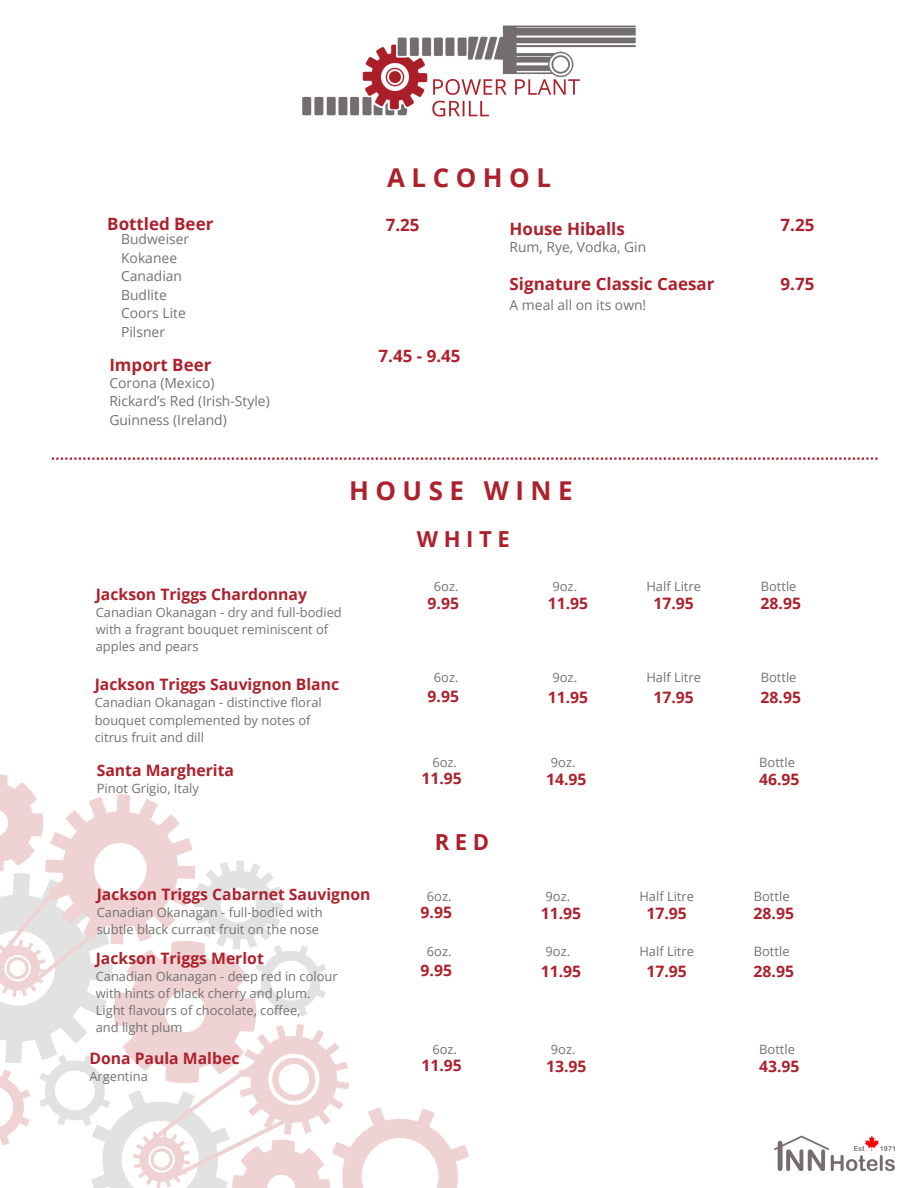
<style>
.page{position:relative;width:918px;height:1188px;background:#fff}
.page>*{position:absolute;margin:0;border:0;box-sizing:border-box;transform-origin:0 0}
.t1{font:700 25.95px "Open Sans";letter-spacing:.25em;color:#ad212c}
.t2{font:700 22.05px "Open Sans";letter-spacing:.25em;color:#ad212c}
.t3{font:700 16.95px "Open Sans";color:#ad212c}
.t4{font:700 15.75px "Open Sans";color:#ad212c}
.t5{font:13.95px "Open Sans";color:#757171}
.t6{font:12.9px "Open Sans";color:#757171}
</style>
<div class="page">
<svg style="left:0;top:774px;width:469px;height:414px"></svg>
<img style="left:302px;top:25px;width:334px;height:92px">
<img style="left:774px;top:1135px;width:121px;height:36px">
<svg style="left:52px;top:458px;width:826px;height:2px"></svg>
<p class="t1" style="left:387px;top:159px;width:165px">ALCOHOL</p>
<p class="t3" style="left:107px;top:212px;width:108px">Bottled Beer</p>
<h1 class="t3" style="left:386px;top:213px;width:35px">7.25</h1>
<h3 class="t5" style="left:121px;top:229px;width:70px">Budweiser</h3>
<h3 class="t5" style="left:121px;top:248px;width:58px">Kokanee</h3>
<p class="t5" style="left:121px;top:266px;width:62px">Canadian</p>
<p class="t5" style="left:121px;top:285px;width:47px">Budlite</p>
<p class="t5" style="left:121px;top:303px;width:66px">Coors Lite</p>
<p class="t5" style="left:121px;top:322px;width:45px">Pilsner</p>
<h3 class="t3" style="left:109px;top:353px;width:104px">Import Beer</h3>
<p class="t5" style="left:109px;top:373px;width:107px">Corona (Mexico)</p>
<p class="t5" style="left:109px;top:392px;width:162px">Rickard’s Red (Irish-Style)</p>
<h3 class="t5" style="left:109px;top:410px;width:119px">Guinness (Ireland)</h3>
<h3 class="t3" style="left:379px;top:343px;width:84px">7.45 - 9.45</h3>
<p class="t3" style="left:510px;top:217px;width:117px">House Hiballs</p>
<p class="t3" style="left:781px;top:213px;width:35px">7.25</p>
<p class="t5" style="left:510px;top:237px;width:138px">Rum, Rye, Vodka, Gin</p>
<p class="t3" style="left:510px;top:272px;width:206px">Signature Classic Caesar</p>
<p class="t3" style="left:781px;top:272px;width:35px">9.75</p>
<p class="t5" style="left:510px;top:295px;width:138px">A meal all on its own!</p>
<p class="t1" style="left:349px;top:473px;width:225px">HOUSE WINE</p>
<p class="t2" style="left:417px;top:524px;width:94px">WHITE</p>
<p class="t4" style="left:96px;top:583px;width:213px">Jackson Triggs Chardonnay</p>
<p class="t6" style="left:96px;top:603px;width:248px">Canadian Okanagan - dry and full-bodied</p>
<h3 class="t6" style="left:96px;top:620px;width:234px">with a fragrant bouquet reminiscent of</h3>
<h3 class="t6" style="left:96px;top:638px;width:104px">apples and pears</h3>
<h1 class="t4" style="left:95px;top:674px;width:246px">Jackson Triggs Sauvignon Blanc</h1>
<h3 class="t6" style="left:95px;top:694px;width:229px">Canadian Okanagan - distinctive floral</h3>
<h3 class="t6" style="left:95px;top:711px;width:217px">bouquet complemented by notes of</h3>
<p class="t6" style="left:95px;top:728px;width:111px">citrus fruit and dill</p>
<h3 class="t4" style="left:97px;top:759px;width:139px">Santa Margherita</h3>
<p class="t6" style="left:97px;top:779px;width:104px">Pinot Grigio, Italy</p>
<p class="t6" style="left:434px;top:578px;width:26px">6oz.</p>
<h3 class="t6" style="left:553px;top:578px;width:26px">9oz.</h3>
<p class="t6" style="left:646px;top:578px;width:56px">Half Litre</p>
<h3 class="t6" style="left:761px;top:578px;width:37px">Bottle</h3>
<p class="t4" style="left:428px;top:592px;width:33px">9.95</p>
<p class="t4" style="left:548px;top:593px;width:42px">11.95</p>
<p class="t4" style="left:653px;top:593px;width:42px">17.95</p>
<h3 class="t4" style="left:761px;top:593px;width:42px">28.95</h3>
<p class="t6" style="left:434px;top:668px;width:26px">6oz.</p>
<p class="t6" style="left:553px;top:668px;width:26px">9oz.</p>
<p class="t6" style="left:646px;top:668px;width:56px">Half Litre</p>
<h3 class="t6" style="left:761px;top:668px;width:37px">Bottle</h3>
<h3 class="t4" style="left:428px;top:685px;width:33px">9.95</h3>
<h3 class="t4" style="left:548px;top:686px;width:42px">11.95</h3>
<h3 class="t4" style="left:653px;top:686px;width:42px">17.95</h3>
<p class="t4" style="left:761px;top:686px;width:42px">28.95</p>
<p class="t6" style="left:432px;top:753px;width:26px">6oz.</p>
<p class="t6" style="left:551px;top:753px;width:26px">9oz.</p>
<h3 class="t6" style="left:759px;top:753px;width:37px">Bottle</h3>
<p class="t4" style="left:422px;top:767px;width:42px">11.95</p>
<p class="t4" style="left:546px;top:768px;width:42px">14.95</p>
<p class="t4" style="left:759px;top:768px;width:42px">46.95</p>
<h2 class="t2" style="left:435px;top:827px;width:56px">RED</h2>
<p class="t4" style="left:97px;top:883px;width:275px">Jackson Triggs Cabarnet Sauvignon</p>
<h3 class="t6" style="left:97px;top:903px;width:227px">Canadian Okanagan - full-bodied with</h3>
<p class="t6" style="left:97px;top:920px;width:224px">subtle black currant fruit on the nose</p>
<h3 class="t4" style="left:96px;top:947px;width:170px">Jackson Triggs Merlot</h3>
<p class="t6" style="left:96px;top:967px;width:243px">Canadian Okanagan - deep red in colour</p>
<p class="t6" style="left:96px;top:984px;width:216px">with hints of black cherry and plum.</p>
<h3 class="t6" style="left:96px;top:1001px;width:206px">Light flavours of chocolate, coffee,</h3>
<p class="t6" style="left:96px;top:1019px;width:88px">and light plum</p>
<h3 class="t4" style="left:89px;top:1048px;width:152px">Dona Paula Malbec</h3>
<h3 class="t6" style="left:89px;top:1067px;width:60px">Argentina</h3>
<p class="t6" style="left:427px;top:887px;width:26px">6oz.</p>
<h3 class="t6" style="left:546px;top:887px;width:26px">9oz.</h3>
<h3 class="t6" style="left:639px;top:887px;width:56px">Half Litre</h3>
<h3 class="t6" style="left:754px;top:887px;width:37px">Bottle</h3>
<h2 class="t4" style="left:421px;top:901px;width:33px">9.95</h2>
<p class="t4" style="left:541px;top:902px;width:42px">11.95</p>
<p class="t4" style="left:646px;top:902px;width:42px">17.95</p>
<p class="t4" style="left:754px;top:902px;width:42px">28.95</p>
<h3 class="t6" style="left:427px;top:942px;width:26px">6oz.</h3>
<h3 class="t6" style="left:546px;top:942px;width:26px">9oz.</h3>
<h3 class="t6" style="left:639px;top:942px;width:56px">Half Litre</h3>
<h3 class="t6" style="left:754px;top:942px;width:37px">Bottle</h3>
<p class="t4" style="left:421px;top:959px;width:33px">9.95</p>
<p class="t4" style="left:541px;top:960px;width:42px">11.95</p>
<p class="t4" style="left:646px;top:960px;width:42px">17.95</p>
<h3 class="t4" style="left:754px;top:960px;width:42px">28.95</h3>
<h3 class="t6" style="left:432px;top:1040px;width:26px">6oz.</h3>
<p class="t6" style="left:551px;top:1040px;width:26px">9oz.</p>
<p class="t6" style="left:759px;top:1040px;width:37px">Bottle</p>
<h3 class="t4" style="left:422px;top:1054px;width:42px">11.95</h3>
<h3 class="t4" style="left:546px;top:1055px;width:42px">13.95</h3>
<h3 class="t4" style="left:759px;top:1055px;width:42px">43.95</h3>
</div>
